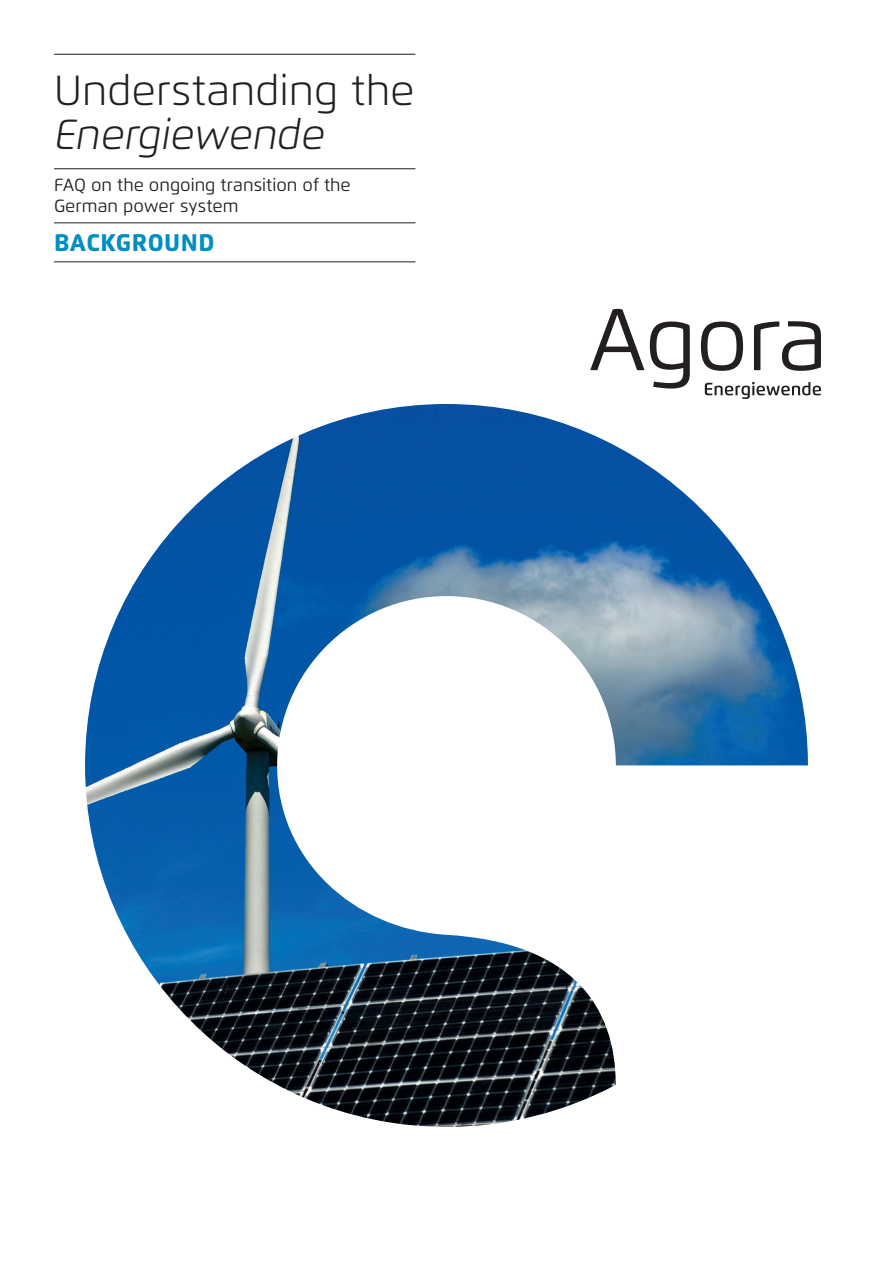
<style>
.page{position:relative;width:893px;height:1263px;background:#fff}
.page>*{position:absolute;margin:0;border:0;box-sizing:border-box;transform-origin:0 0}
.t1{font:300 42px "Flexo";color:#231f20}
.t2{font:italic 300 42px "Flexo";color:#231f20}
.t3{font:800 24px "Flexo";letter-spacing:.02em;color:#008fc0}
.t4{font:17.7px/21px "Flexo";color:#231f20}
</style>
<div class="page">
<svg style="left:701px;top:321px;width:42px;height:50px"></svg>
<svg style="left:754px;top:321px;width:67px;height:50px"></svg>
<svg style="left:590px;top:309px;width:54px;height:61px"></svg>
<svg style="left:650px;top:321px;width:40px;height:67px"></svg>
<svg style="left:705px;top:382px;width:116px;height:17px"></svg>
<hr style="left:54px;top:54px;width:361px;height:1px;background:#231f20">
<hr style="left:54px;top:168px;width:361px;height:1px;background:#231f20">
<hr style="left:54px;top:223px;width:361px;height:1px;background:#231f20">
<hr style="left:54px;top:262px;width:361px;height:1px;background:#231f20">
<img style="left:85px;top:404px;width:723px;height:723px">
<h1 class="t1" style="left:54px;top:65px;width:362px">Understanding the</h1>
<h1 class="t2" style="left:54px;top:109px;width:272px">Energiewende</h1>
<p class="t4" style="left:54px;top:174px;width:298px">FAQ on the ongoing transition of the<br>German power system</p>
<h2 class="t3" style="left:54px;top:228px;width:162px">BACKGROUND</h2>
</div>
